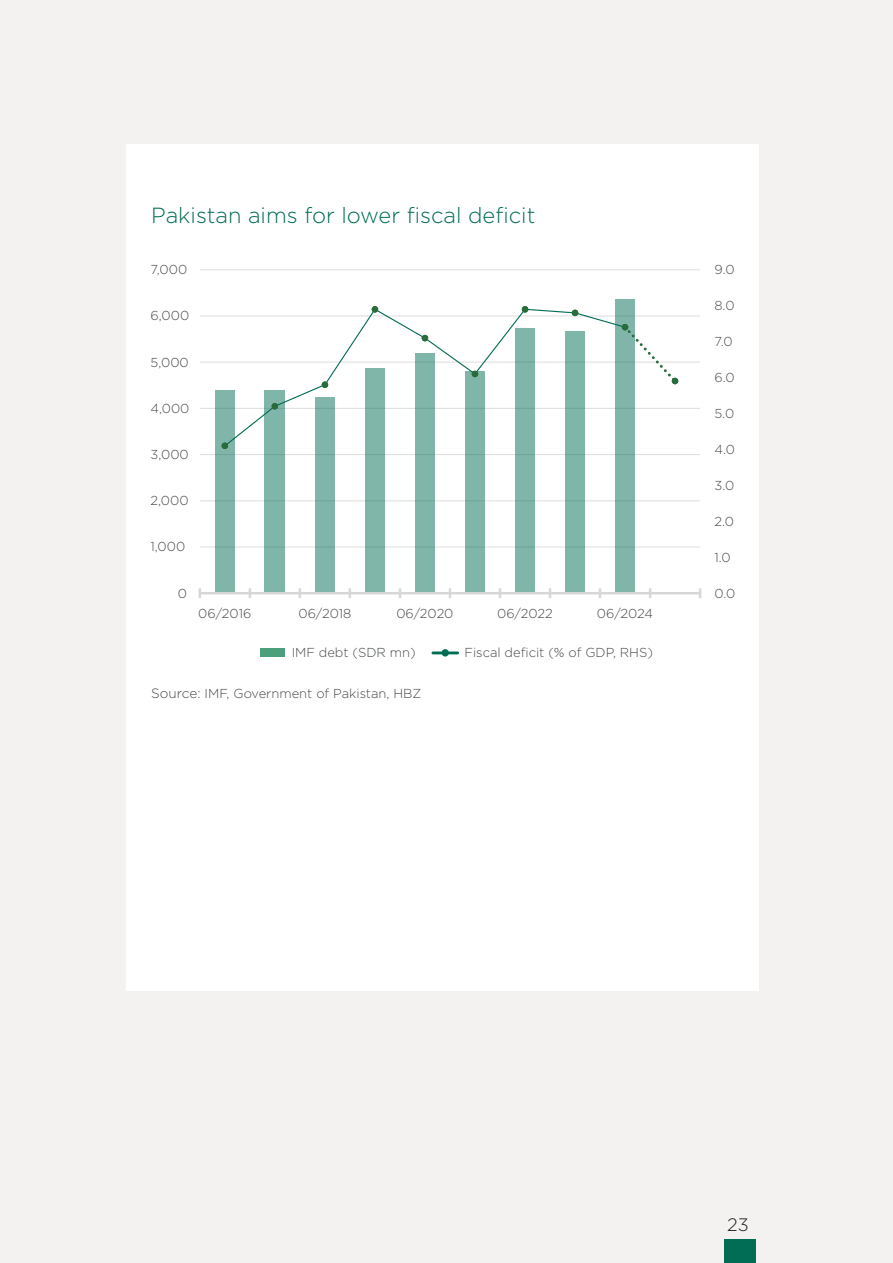
<style>
.page{position:relative;width:893px;height:1263px;background:#f4f2f1}
.page>*{position:absolute;margin:0;border:0;box-sizing:border-box;transform-origin:0 0}
.t1{font:300 21.9px "Gotham";color:#006d54}
.t2{font:300 18px "Gotham";color:#191e1e}
.t3{font:300 12.9px "Gotham";color:#47494a}
.s1{font-size:13.5px}
</style>
<div class="page">
<div style="left:127px;top:145px;width:632px;height:846px;background:#fff"></div>
<hr style="left:200px;top:546px;width:500px;height:1px;background:#e1e0e0">
<hr style="left:200px;top:500px;width:500px;height:1px;background:#e1e0e0">
<hr style="left:200px;top:454px;width:500px;height:1px;background:#e1e0e0">
<hr style="left:200px;top:408px;width:500px;height:1px;background:#e1e0e0">
<hr style="left:200px;top:362px;width:500px;height:1px;background:#e1e0e0">
<hr style="left:200px;top:315px;width:500px;height:1px;background:#e1e0e0">
<hr style="left:200px;top:269px;width:500px;height:1px;background:#e1e0e0">
<div style="left:615px;top:299px;width:20px;height:294px;background:#80b6a9"></div>
<div style="left:565px;top:332px;width:20px;height:261px;background:#80b6a9"></div>
<div style="left:515px;top:329px;width:20px;height:264px;background:#80b6a9"></div>
<div style="left:465px;top:371px;width:20px;height:222px;background:#80b6a9"></div>
<div style="left:415px;top:353px;width:20px;height:240px;background:#80b6a9"></div>
<div style="left:365px;top:368px;width:20px;height:225px;background:#80b6a9"></div>
<div style="left:315px;top:397px;width:20px;height:196px;background:#80b6a9"></div>
<div style="left:265px;top:390px;width:20px;height:203px;background:#80b6a9"></div>
<div style="left:215px;top:390px;width:20px;height:203px;background:#80b6a9"></div>
<hr style="left:200px;top:592px;width:500px;height:2px;background:#d8d7d8">
<svg style="left:199px;top:588px;width:2px;height:10px"></svg>
<svg style="left:249px;top:588px;width:2px;height:10px"></svg>
<svg style="left:299px;top:588px;width:2px;height:10px"></svg>
<svg style="left:349px;top:588px;width:2px;height:10px"></svg>
<svg style="left:399px;top:588px;width:2px;height:10px"></svg>
<svg style="left:449px;top:588px;width:2px;height:10px"></svg>
<svg style="left:499px;top:588px;width:2px;height:10px"></svg>
<svg style="left:549px;top:588px;width:2px;height:10px"></svg>
<svg style="left:599px;top:588px;width:2px;height:10px"></svg>
<svg style="left:649px;top:588px;width:2px;height:10px"></svg>
<svg style="left:699px;top:588px;width:2px;height:10px"></svg>
<svg style="left:223px;top:308px;width:403px;height:139px"></svg>
<svg style="left:222px;top:443px;width:6px;height:6px"></svg>
<svg style="left:272px;top:403px;width:6px;height:6px"></svg>
<div style="left:322px;top:381px;width:6px;height:7px;background:#296c3b;border-radius:50%"></div>
<div style="left:372px;top:306px;width:6px;height:7px;background:#296c3b;border-radius:50%"></div>
<svg style="left:422px;top:335px;width:6px;height:6px"></svg>
<svg style="left:472px;top:371px;width:6px;height:6px"></svg>
<div style="left:522px;top:306px;width:6px;height:7px;background:#296c3b;border-radius:50%"></div>
<svg style="left:572px;top:310px;width:6px;height:6px"></svg>
<svg style="left:621px;top:323px;width:58px;height:62px"></svg>
<div style="left:260px;top:649px;width:25px;height:8px;background:#4c9f7b"></div>
<svg style="left:432px;top:649px;width:27px;height:7px"></svg>
<div style="left:724px;top:1239px;width:32px;height:24px;background:#006d54"></div>
<h1 class="t1" style="left:151px;top:202px;width:386px">Pakistan aims for lower fiscal deficit</h1>
<p class="t3" style="left:151px;top:261px;width:38px">7,000</p>
<p class="t3" style="left:151px;top:308px;width:40px">6,000</p>
<p class="t3" style="left:151px;top:354px;width:40px">5,000</p>
<p class="t3" style="left:151px;top:400px;width:40px">4,000</p>
<p class="t3" style="left:151px;top:446px;width:40px">3,000</p>
<p class="t3" style="left:151px;top:492px;width:39px">2,000</p>
<p class="t3" style="left:151px;top:539px;width:36px">1,000</p>
<p class="t3" style="left:178px;top:585px;width:11px">0</p>
<p class="t3" style="left:198px;top:605px;width:55px">06/2016</p>
<p class="t3" style="left:298px;top:605px;width:54px">06/2018</p>
<p class="t3" style="left:396px;top:605px;width:59px">06/2020</p>
<p class="t3" style="left:497px;top:605px;width:57px">06/2022</p>
<p class="t3" style="left:597px;top:605px;width:58px">06/2024</p>
<p class="t3" style="left:292px;top:645px;width:126px">IMF debt (SDR mn)</p>
<p class="t3" style="left:464px;top:645px;width:190px">Fiscal deficit (% of GDP, RHS)</p>
<p class="t3" style="left:151px;top:685px;width:272px"><span class="s1">Source:</span> IMF, Government of Pakistan, HBZ</p>
<p class="t3" style="left:714px;top:261px;width:22px">9.0</p>
<p class="t3" style="left:714px;top:297px;width:22px">8.0</p>
<p class="t3" style="left:714px;top:333px;width:20px">7.0</p>
<p class="t3" style="left:714px;top:369px;width:22px">6.0</p>
<p class="t3" style="left:714px;top:405px;width:21px">5.0</p>
<p class="t3" style="left:714px;top:441px;width:22px">4.0</p>
<p class="t3" style="left:714px;top:477px;width:21px">3.0</p>
<p class="t3" style="left:714px;top:513px;width:21px">2.0</p>
<p class="t3" style="left:714px;top:549px;width:18px">1.0</p>
<p class="t3" style="left:714px;top:585px;width:22px">0.0</p>
<h2 class="t2" style="left:727px;top:1213px;width:23px">23</h2>
</div>
